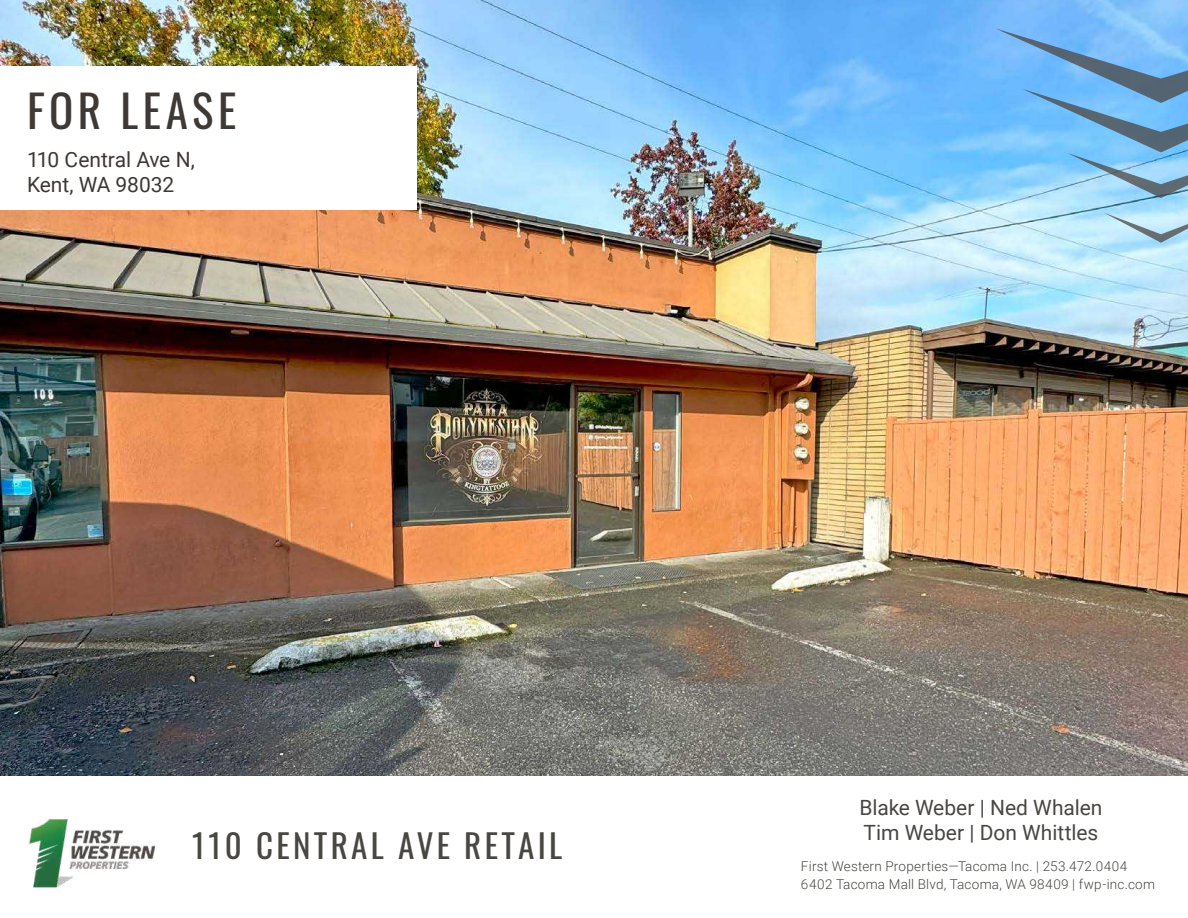
<style>
.page{position:relative;width:1188px;height:918px;background:#fff}
.page>*{position:absolute;margin:0;border:0;box-sizing:border-box;transform-origin:0 0}
.t1{font:45px "Oswald";letter-spacing:.1em;color:#3e3935}
.t2{font:33px "Oswald";letter-spacing:.1em;color:#494743}
.t3{font:21px/25.2px "Roboto";color:#494743}
.t4{font:21px/25.2px "Roboto";letter-spacing:-.005em;color:#3e3935}
.t5{font:300 13.5px/18px "Roboto";letter-spacing:.02em;color:#494743}
</style>
<div class="page">
<img style="left:0;top:0;width:1188px;height:776px">
<svg style="left:995px;top:28px;width:193px;height:170px;background:#76b4e4"></svg>
<svg style="left:1104px;top:213px;width:84px;height:30px;background:#b2d6e6"></svg>
<img style="left:28px;top:819px;width:128px;height:69px">
<div style="left:0;top:66px;width:416px;height:144px;background:#fff"></div>
<h1 class="t1" style="left:27px;top:70px;width:211px">FOR LEASE</h1>
<h3 class="t4" style="left:27px;top:146px;width:169px">110 Central Ave N,<br>Kent, WA 98032</h3>
<h2 class="t2" style="left:192px;top:816px;width:372px">110 CENTRAL AVE RETAIL</h2>
<h3 class="t3" style="left:859px;top:794px;width:245px">Blake Weber | Ned Whalen<br>Tim Weber | Don Whittles</h3>
<p class="t5" style="left:801px;top:857px;width:356px">First Western Properties—Tacoma Inc. | 253.472.0404<br>6402 Tacoma Mall Blvd, Tacoma, WA 98409 | fwp-inc.com</p>
</div>
